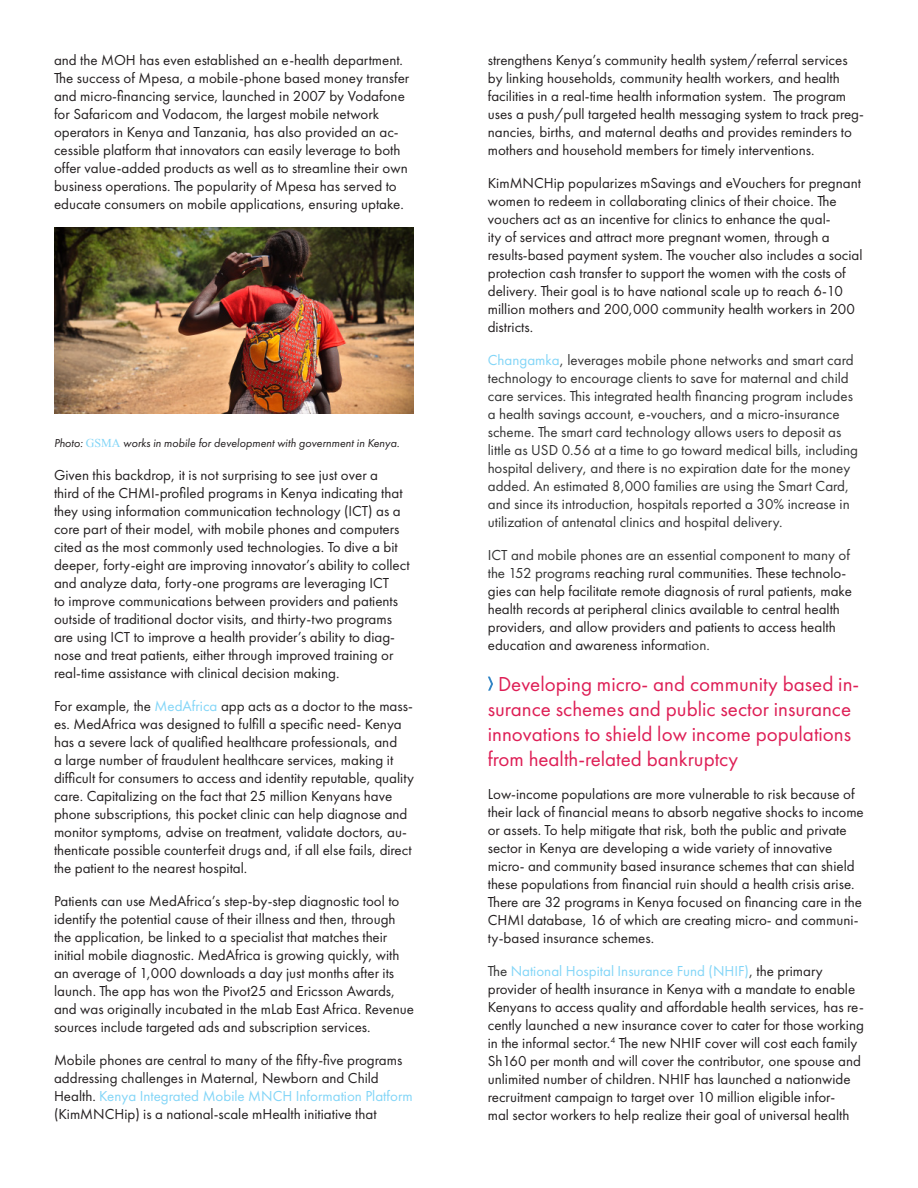
<style>
.page{position:relative;width:918px;height:1188px;background:#fff}
.page>*{position:absolute;margin:0;border:0;box-sizing:border-box;transform-origin:0 0}
.Normal__Web{font:21px/25.2px "Futura PT";color:#de1e55}
.Normal__Web-2{font:15px/18px "Futura PT";color:#231f20}
.Normal__Web-3{font:15px/18px "Futura PT";color:#333}
.Normal__Web-4{font:italic 12px "Futura PT";color:#231f20}
.s1{font-family:"Times New Roman";font-style:normal;color:#82d5f7}
.s2{color:#82d5f7}
.s3{color:#333}
</style>
<div class="page">
<img style="left:54px;top:227px;width:360px;height:187px">
<svg style="left:488px;top:677px;width:5px;height:14px"></svg>
<p class="Normal__Web-2" style="left:54px;top:51px;width:357px">and the MOH has even established an e-health department.<br>The success of Mpesa, a mobile-phone based money transfer and micro-financing service, launched in 2007 by Vodafone for Safaricom and Vodacom, the largest mobile network operators in Kenya and Tanzania, has also provided an ac&shy;cessible platform that innovators can easily leverage to both offer value-added products as well as to streamline their own business operations. The popularity of Mpesa has served to educate consumers on mobile applications, ensuring uptake.</p>
<p class="Normal__Web-4" style="left:54px;top:436px;width:347px">Photo: <span class="s1">GSMA</span> works in mobile for development with government in Kenya.</p>
<p class="Normal__Web-2" style="left:54px;top:466px;width:357px">Given this backdrop, it is not surprising to see just over a<br>third of the CHMI-profiled programs in Kenya indicating that they using information communication technology (ICT) as a core part of their model, with mobile phones and computers cited as the most commonly used technologies. To dive a bit deeper, forty-eight are improving innovator’s ability to collect and analyze data, forty-one programs are leveraging ICT<br>to improve communications between providers and patients outside of traditional doctor visits, and thirty-two programs are using ICT to improve a health provider’s ability to diag&shy;nose and treat patients, either through improved training or real-time assistance with clinical decision making.</p>
<p class="Normal__Web-2" style="left:54px;top:697px;width:361px">For example, the <span class="s2">MedAfrica</span> app acts as a doctor to the mass&shy;es. MedAfrica was designed to fulfill a specific need- Kenya has a severe lack of qualified healthcare professionals, and<br>a large number of fraudulent healthcare services, making it difficult for consumers to access and identity reputable, quality care. Capitalizing on the fact that 25 million Kenyans have phone subscriptions, this pocket clinic can help diagnose and monitor symptoms, advise on treatment, validate doctors, au&shy;thenticate possible counterfeit drugs and, if all else fails, direct the patient to the nearest hospital.</p>
<p class="Normal__Web-2" style="left:54px;top:892px;width:362px">Patients can use MedAfrica’s step-by-step diagnostic tool to identify the potential cause of their illness and then, through the application, be linked to a specialist that matches their initial mobile diagnostic. MedAfrica is growing quickly, with an average of 1,000 downloads a day just months after its launch. The app has won the Pivot25 and Ericsson Awards, and was originally incubated in the mLab East Africa. Revenue sources include targeted ads and subscription services.</p>
<p class="Normal__Web-2" style="left:54px;top:1051px;width:360px">Mobile phones are central to many of the fifty-five programs addressing challenges in Maternal, Newborn and Child Health. <span class="s2">Kenya Integrated Mobile MNCH Information Platform </span>(KimMNCHip) is a national-scale mHealth initiative that</p>
<p class="Normal__Web-2" style="left:488px;top:51px;width:378px">strengthens Kenya’s community health system/referral services by linking households, community health workers, and health facilities in a real-time health information system. The program uses a push/pull targeted health messaging system to track preg&shy;nancies, births, and maternal deaths and provides reminders to mothers and household members for timely interventions.</p>
<p class="Normal__Web-2" style="left:488px;top:174px;width:376px">KimMNCHip popularizes mSavings and eVouchers for pregnant women to redeem in collaborating clinics of their choice. The vouchers act as an incentive for clinics to enhance the qual-<br>ity of services and attract more pregnant women, through a results-based payment system. The voucher also includes a social protection cash transfer to support the women with the costs of delivery. Their goal is to have national scale up to reach 6-10 million mothers and 200,000 community health workers in 200 districts.</p>
<p class="Normal__Web-3" style="left:488px;top:351px;width:372px"><span class="s2">Changamka</span>, leverages mobile phone networks and smart card technology to encourage clients to save for maternal and child care services. This integrated health financing program includes a health savings account, e-vouchers, and a micro-insurance scheme. The smart card technology allows users to deposit as little as USD 0.56 at a time to go toward medical bills, including hospital delivery, and there is no expiration date for the money added. An estimated 8,000 families are using the Smart Card, and since its introduction, hospitals reported a 30% increase in utilization of antenatal clinics and hospital delivery.</p>
<p class="Normal__Web-2" style="left:488px;top:546px;width:366px"><span class="s3">ICT and mobile phones are an essential component to many of the 152 programs r</span>eaching rural communities. These technolo&shy;gies can help facilitate remote diagnosis of rural patients, make health records at peripheral clinics available to central health providers, and allow providers and patients to access health education and awareness inform<span class="s3">ation.</span></p>
<p class="Normal__Web" style="left:488px;top:671px;width:373px;text-indent:10px">Developing micro- and community based in&shy;surance schemes and public sector insurance innovations to shield low income populations from health-related bankruptcy</p>
<p class="Normal__Web-2" style="left:488px;top:785px;width:378px">Low-income populations are more vulnerable to risk because of their lack of financial means to absorb negative shocks to income or assets. To help mitigate that risk, both the public and private sector in Kenya are developing a wide variety of innovative micro- and community based insurance schemes that can shield these populations from financial ruin should a health crisis arise.<br>There are 32 programs in Kenya focused on financing care in the CHMI database, 16 of which are creating micro- and communi&shy;ty-based insurance schemes.</p>
<p class="Normal__Web-2" style="left:488px;top:962px;width:378px"><span class="s3">The</span> <span class="s2">National Hospital Insurance Fund (NHIF)</span><span class="s3">,</span> the primary provider of health insurance in Kenya with a mandate to enable Kenyans to access quality and affordable health services, has re&shy;cently launched a new insurance cover to cater for those working in the informal sector.<sup>4</sup> The new NHIF cover will cost each family Sh160 per month and will cover the contributor, one spouse and unlimited number of children. NHIF has launched a nationwide recruitment campaign to target over 10 million eligible infor-<br>mal sector workers to help realize their goal of universal health</p>
</div>
